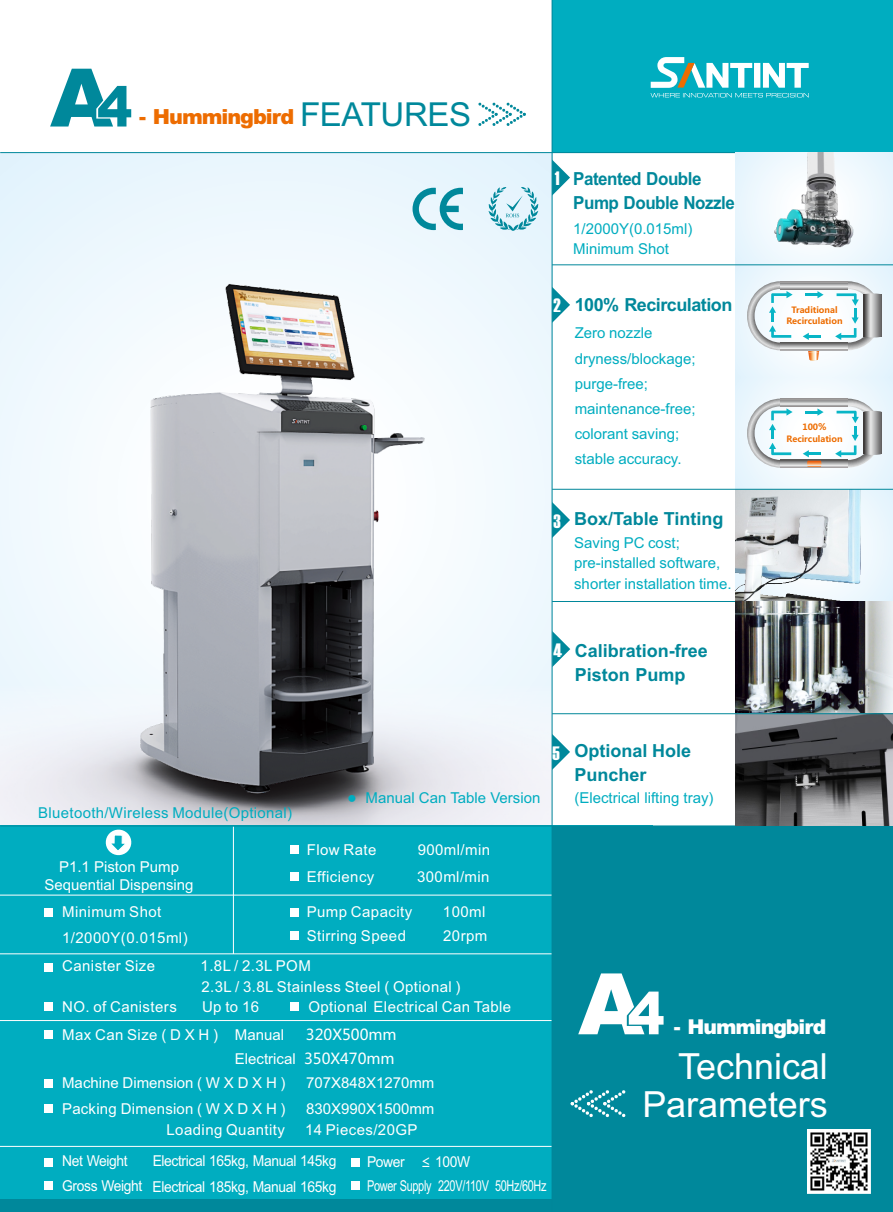
<style>
.page{position:relative;width:893px;height:1212px;background:#fff}
.page>*{position:absolute;margin:0;border:0;box-sizing:border-box;transform-origin:0 0}
.t1{font:36px/37.7px "Arial";color:#fff;text-align:right}
.t2{font:900 20.85px "Arial";letter-spacing:-.05em;color:#ed6c00}
.t3{font:900 20.4px "Arial";letter-spacing:-.05em;color:#fff}
.t4{font:19.35px "Haettenschweiler";color:#fff}
.t5{font:700 18px/23.9px "Arial";color:#00889b;text-align:center}
.t6{font:700 18px/24.2px "Arial";letter-spacing:-.03em;color:#00889b;scale:.94 1}
.t7{font:700 18px "Arial";letter-spacing:-.03em;color:#00889b}
.t8{font:15px/18px "Arial";letter-spacing:.015em;color:#fff}
.t9{font:15px/25.2px "Arial";color:#00adc0}
.t10{font:15px/25px "Arial";letter-spacing:-.03em;color:#fff;scale:.92 1}
.t11{font:15px "Arial";letter-spacing:.02em;color:#00adc0}
.t12{font:15px "Microsoft Ya Hei";color:#fff}
.t13{font:15px "Arial";letter-spacing:.015em;color:#fff;scale:.92 1}
.t14{font:700 8.55px/11.2px "Microsoft Ya Hei";color:#ed6c00;text-align:center}
.s1{font-weight:400;font-size:33px;color:#00889b}
.s2{font-family:"Haettenschweiler";font-weight:400;font-size:19.35px;color:#fff}
.s3{font-size:9.15px}
.s4{font-family:"Microsoft Ya Hei"}
</style>
<div class="page">
<div style="left:0;top:152px;width:552px;height:689px;background:#e7f5fd"></div>
<img style="left:0;top:187px;width:552px;height:638px">
<div style="left:0;top:826px;width:653px;height:386px;background:#00adc0"></div>
<div style="left:0;top:1199px;width:893px;height:13px;background:#00889b"></div>
<div style="left:552px;top:0;width:341px;height:152px;background:#00adc0"></div>
<svg style="left:651px;top:57px;width:158px;height:40px"></svg>
<svg style="left:50px;top:69px;width:81px;height:58px"></svg>
<hr style="left:0;top:895px;width:552px;height:1px;background:#fff">
<hr style="left:233px;top:826px;width:1px;height:128px;background:#fff">
<hr style="left:0;top:1020px;width:552px;height:1px;background:#fff">
<hr style="left:0;top:1146px;width:552px;height:1px;background:#fff">
<hr style="left:0;top:953px;width:552px;height:1px;background:#fff">
<div style="left:44px;top:1030px;width:9px;height:8px;background:#fff"></div>
<div style="left:290px;top:845px;width:9px;height:8px;background:#fff"></div>
<div style="left:290px;top:872px;width:9px;height:8px;background:#fff"></div>
<svg style="left:105px;top:829px;width:27px;height:27px"></svg>
<div style="left:44px;top:908px;width:9px;height:8px;background:#fff"></div>
<div style="left:290px;top:908px;width:9px;height:8px;background:#fff"></div>
<div style="left:290px;top:931px;width:9px;height:9px;background:#fff"></div>
<div style="left:552px;top:826px;width:341px;height:385px;background:#00889b"></div>
<hr style="left:552px;top:0;width:1px;height:1212px;background:#00879a">
<svg style="left:570px;top:1090px;width:56px;height:27px"></svg>
<svg style="left:478px;top:102px;width:48px;height:24px"></svg>
<div style="left:290px;top:1002px;width:9px;height:9px;background:#fff"></div>
<div style="left:44px;top:1158px;width:9px;height:9px;background:#fff"></div>
<div style="left:44px;top:1181px;width:9px;height:9px;background:#fff"></div>
<div style="left:351px;top:1158px;width:9px;height:9px;background:#fff"></div>
<div style="left:351px;top:1181px;width:9px;height:9px;background:#fff"></div>
<div style="left:44px;top:1079px;width:9px;height:9px;background:#fff"></div>
<div style="left:44px;top:1104px;width:9px;height:8px;background:#fff"></div>
<svg style="left:578px;top:973px;width:86px;height:61px"></svg>
<svg style="left:488px;top:187px;width:51px;height:44px"></svg>
<svg style="left:413px;top:188px;width:50px;height:42px"></svg>
<svg style="left:552px;top:631px;width:18px;height:36px"></svg>
<svg style="left:552px;top:502px;width:18px;height:36px"></svg>
<hr style="left:0;top:825px;width:893px;height:1px;background:#00879a">
<hr style="left:0;top:152px;width:893px;height:1px;background:#00879a">
<div style="left:44px;top:963px;width:9px;height:9px;background:#fff"></div>
<div style="left:44px;top:1002px;width:9px;height:9px;background:#fff"></div>
<div style="left:735px;top:153px;width:158px;height:112px;background:#edf7fd"></div>
<img style="left:774px;top:153px;width:80px;height:95px">
<svg style="left:735px;top:377px;width:158px;height:112px"></svg>
<svg style="left:735px;top:265px;width:158px;height:112px"></svg>
<hr style="left:552px;top:264px;width:341px;height:1px;background:#00879a">
<img style="left:735px;top:490px;width:158px;height:336px">
<hr style="left:552px;top:601px;width:341px;height:1px;background:#00879a">
<img style="left:735px;top:601px;width:158px;height:112px">
<hr style="left:552px;top:489px;width:341px;height:1px;background:#00879a">
<hr style="left:552px;top:713px;width:341px;height:1px;background:#00879a">
<svg style="left:552px;top:160px;width:18px;height:36px"></svg>
<svg style="left:552px;top:287px;width:18px;height:36px"></svg>
<svg style="left:808px;top:352px;width:11px;height:9px"></svg>
<svg style="left:793px;top:343px;width:42px;height:7px"></svg>
<svg style="left:793px;top:281px;width:42px;height:8px"></svg>
<svg style="left:803px;top:333px;width:17px;height:7px"></svg>
<svg style="left:806px;top:291px;width:18px;height:7px"></svg>
<svg style="left:835px;top:281px;width:46px;height:69px"></svg>
<svg style="left:747px;top:281px;width:46px;height:69px"></svg>
<svg style="left:864px;top:295px;width:18px;height:41px"></svg>
<svg style="left:864px;top:293px;width:18px;height:3px"></svg>
<svg style="left:864px;top:335px;width:18px;height:3px"></svg>
<svg style="left:806px;top:408px;width:18px;height:8px"></svg>
<svg style="left:835px;top:399px;width:47px;height:69px"></svg>
<svg style="left:747px;top:399px;width:46px;height:69px"></svg>
<svg style="left:781px;top:460px;width:67px;height:8px"></svg>
<svg style="left:781px;top:399px;width:67px;height:7px"></svg>
<svg style="left:803px;top:450px;width:18px;height:17px"></svg>
<svg style="left:552px;top:734px;width:18px;height:36px"></svg>
<img style="left:807px;top:1129px;width:64px;height:64px">
<h2 class="t2" style="left:139px;top:109px;width:334px">- Hummingbird <span class="s1">FEATURES</span></h2>
<p class="t6" style="left:573px;top:168px;width:173px;text-indent:-19px"><span class="s2">1</span> Patented Double<br>Pump Double Nozzle</p>
<p class="t9" style="left:573px;top:221px;width:121px;line-height:19.8px">1/2000Y(0.015ml)<br>Minimum Shot</p>
<p class="t7" style="left:553px;top:298px;width:181px"><span class="s2">2</span> 100% Recirculation</p>
<p class="t9" style="left:575px;top:322px;width:122px">Zero nozzle dryness/blockage; purge-free; maintenance-free; colorant saving; stable accuracy.</p>
<p class="t4" style="left:553px;top:514px;width:9px">3</p>
<p class="t5" style="left:574px;top:509px;width:151px">Box/Table Tinting</p>
<p class="t9" style="left:574px;top:534px;width:159px;line-height:20.1px">Saving PC cost; pre-installed software, shorter installation time.</p>
<p class="t5" style="left:554px;top:640px;width:156px"><span class="s2">4</span> Calibration-free<br>Piston Pump</p>
<p class="t14" style="left:786px;top:305px;width:58px">Traditional<br>Recirculation</p>
<p class="t14" style="left:787px;top:422px;width:58px">100<span class="s3">%<br></span>Recirculation</p>
<p class="t11" style="left:38px;top:807px;width:256px">Bluetooth/Wireless Module(Optional)</p>
<p class="t8" style="left:44px;top:859px;width:151px;text-align:center">P1.1 Piston Pump<br>Sequential Dispensing</p>
<p class="t9" style="left:347px;top:787px;width:195px"><span class="s4">●</span> Manual Can Table Version</p>
<p class="t8" style="left:307px;top:842px;width:71px">Flow Rate</p>
<p class="t8" style="left:418px;top:842px;width:74px">900ml/min</p>
<p class="t8" style="left:307px;top:869px;width:69px">Efficiency</p>
<p class="t8" style="left:417px;top:869px;width:74px">300ml/min</p>
<p class="t8" style="left:62px;top:900px;width:127px;line-height:26px">Minimum Shot<br>1/2000Y(0.015ml)</p>
<p class="t8" style="left:307px;top:904px;width:107px">Pump Capacity</p>
<p class="t8" style="left:443px;top:904px;width:44px">100ml</p>
<p class="t8" style="left:307px;top:928px;width:101px">Stirring Speed</p>
<p class="t8" style="left:443px;top:928px;width:46px">20rpm</p>
<p class="t8" style="left:62px;top:958px;width:94px">Canister Size</p>
<p class="t8" style="left:201px;top:957px;width:262px;line-height:20.1px">1.8L / 2.3L POM<br>2.3L / 3.8L Stainless Steel ( Optional )</p>
<p class="t8" style="left:62px;top:999px;width:116px">NO. of Canisters</p>
<p class="t8" style="left:202px;top:999px;width:59px">Up to 16</p>
<p class="t8" style="left:308px;top:999px;width:204px">Optional Electrical Can Table</p>
<p class="t8" style="left:62px;top:1027px;width:157px">Max Can Size ( D X H )</p>
<p class="t8" style="left:235px;top:1027px;width:51px">Manual</p>
<p class="t12" style="left:306px;top:1028px;width:92px">320X500mm</p>
<p class="t8" style="left:235px;top:1051px;width:161px">Electrical <span class="s4">350X470mm</span></p>
<p class="t8" style="left:62px;top:1075px;width:225px">Machine Dimension ( W X D X H )</p>
<p class="t8" style="left:306px;top:1075px;width:130px">707X848X1270mm</p>
<p class="t8" style="left:62px;top:1101px;width:225px">Packing Dimension ( W X D X H )</p>
<p class="t8" style="left:306px;top:1101px;width:130px">830X990X1500mm</p>
<p class="t8" style="left:167px;top:1122px;width:120px">Loading Quantity</p>
<p class="t8" style="left:305px;top:1122px;width:114px">14 Pieces/20GP</p>
<p class="t5" style="left:574px;top:740px;width:118px;text-align:left;text-indent:-22px"><span class="s2">5</span> Optional Hole<br>Puncher</p>
<p class="t9" style="left:574px;top:786px;width:141px">(Electrical lifting tray)</p>
<h3 class="t3" style="left:674px;top:1019px;width:154px">- Hummingbird</h3>
<h1 class="t1" style="left:642px;top:1051px;width:187px">Technical<br>Parameters</h1>
<p class="t10" style="left:62px;top:1149px;width:89px">Net Weight<br>Gross Weight</p>
<p class="t10" style="left:367px;top:1152px;width:197px;line-height:23.5px">Power<br>Power Supply 220V/110V 50Hz/60Hz</p>
<p class="t10" style="left:153px;top:1150px;width:201px">Electrical 165kg, Manual 145kg</p>
<p class="t13" style="left:421px;top:1156px;width:55px"><span class="s4">≤</span> 100W</p>
<p class="t10" style="left:153px;top:1175px;width:201px">Electrical 185kg, Manual 165kg</p>
</div>
